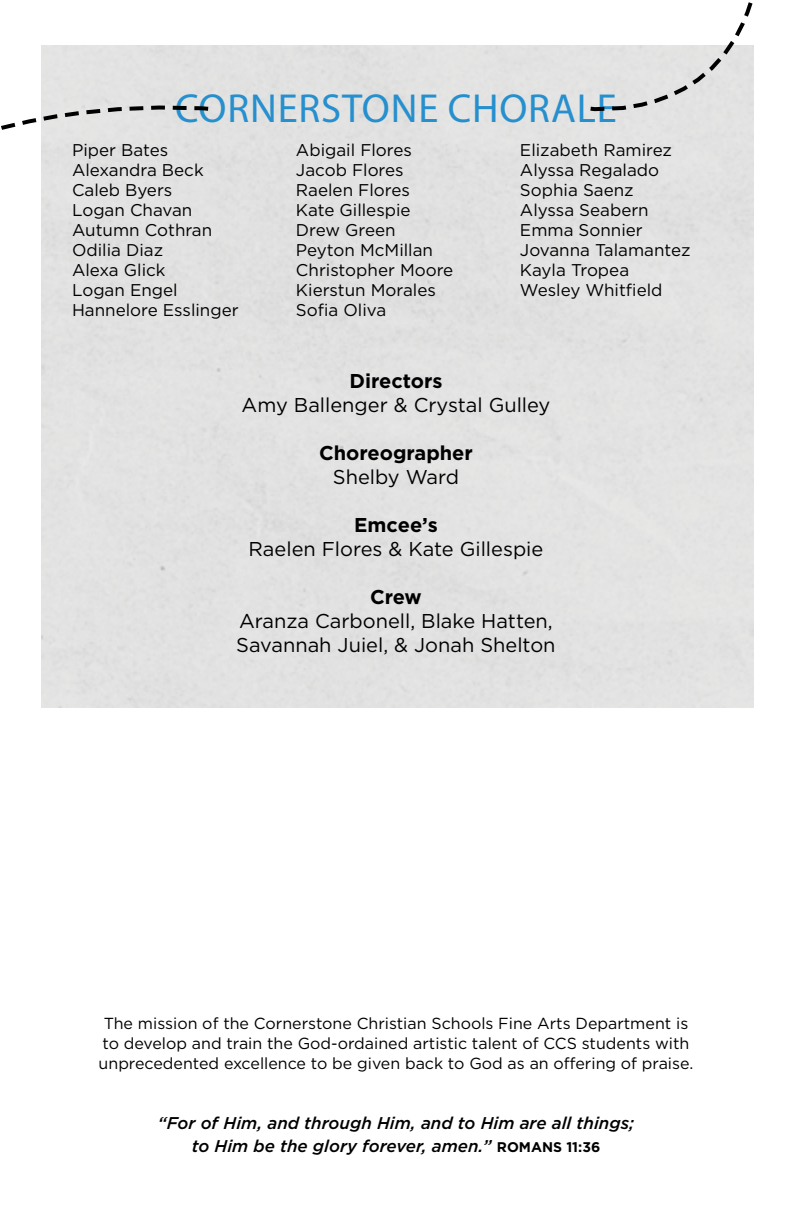
<style>
.page{position:relative;width:792px;height:1224px;background:#fff}
.page>*{position:absolute;margin:0;border:0;box-sizing:border-box;transform-origin:0 0}
.t1{font:40.6px "Myriad Pro";letter-spacing:.02em;color:#268fce}
.t2{font:20px/24px "Gotham";color:#000}
.t3{font:700 20px "Gotham";color:#000}
.t4{font:17px/20px "Gotham";color:#000}
.t5{font:italic 500 17px/23px "Gotham";color:#000;text-align:center}
.t6{font:16px/20px "Gotham";color:#000;text-align:center}
.s1{font-weight:700;font-style:normal;font-size:14px}
</style>
<div class="page">
<svg style="left:587px;top:2px;width:167px;height:122px"></svg>
<svg style="left:1px;top:92px;width:211px;height:94px"></svg>
<h1 class="t1" style="left:175px;top:83px;width:443px">CORNERSTONE CHORALE</h1>
<p class="t4" style="left:72px;top:140px;width:168px">Piper Bates<br>Alexandra Beck<br>Caleb Byers<br>Logan Chavan<br>Autumn Cothran<br>Odilia Diaz<br>Alexa Glick<br>Logan Engel<br>Hannelore Esslinger</p>
<p class="t4" style="left:296px;top:140px;width:159px">Abigail Flores<br>Jacob Flores<br>Raelen Flores<br>Kate Gillespie<br>Drew Green<br>Peyton McMillan<br>Christopher Moore<br>Kierstun Morales<br>Sofia Oliva</p>
<p class="t4" style="left:520px;top:140px;width:172px">Elizabeth Ramirez<br>Alyssa Regalado<br>Sophia Saenz<br>Alyssa Seabern<br>Emma Sonnier<br>Jovanna Talamantez<br>Kayla Tropea<br>Wesley Whitfield</p>
<p class="t3" style="left:349px;top:368px;width:95px">Directors</p>
<p class="t2" style="left:242px;top:393px;width:310px">Amy Ballenger &amp; Crystal Gulley</p>
<p class="t3" style="left:319px;top:440px;width:155px">Choreographer</p>
<p class="t2" style="left:333px;top:465px;width:128px">Shelby Ward</p>
<p class="t3" style="left:354px;top:512px;width:85px">Emcee’s</p>
<p class="t2" style="left:249px;top:537px;width:296px">Raelen Flores &amp; Kate Gillespie</p>
<p class="t3" style="left:370px;top:584px;width:53px">Crew</p>
<p class="t2" style="left:236px;top:609px;width:321px">Aranza Carbonell, Blake Hatten,<br>Savannah Juiel, &amp; Jonah Shelton</p>
<p class="t6" style="left:99px;top:1013px;width:596px">The mission of the Cornerstone Christian Schools Fine Arts Department is to develop and train the God-ordained artistic talent of CCS students with unprecedented excellence to be given back to God as an offering of praise.</p>
<p class="t5" style="left:158px;top:1111px;width:478px">“For of Him, and through Him, and to Him are all things; to Him be the glory forever, amen.” <span class="s1">ROMANS 11:36</span></p>
</div>
